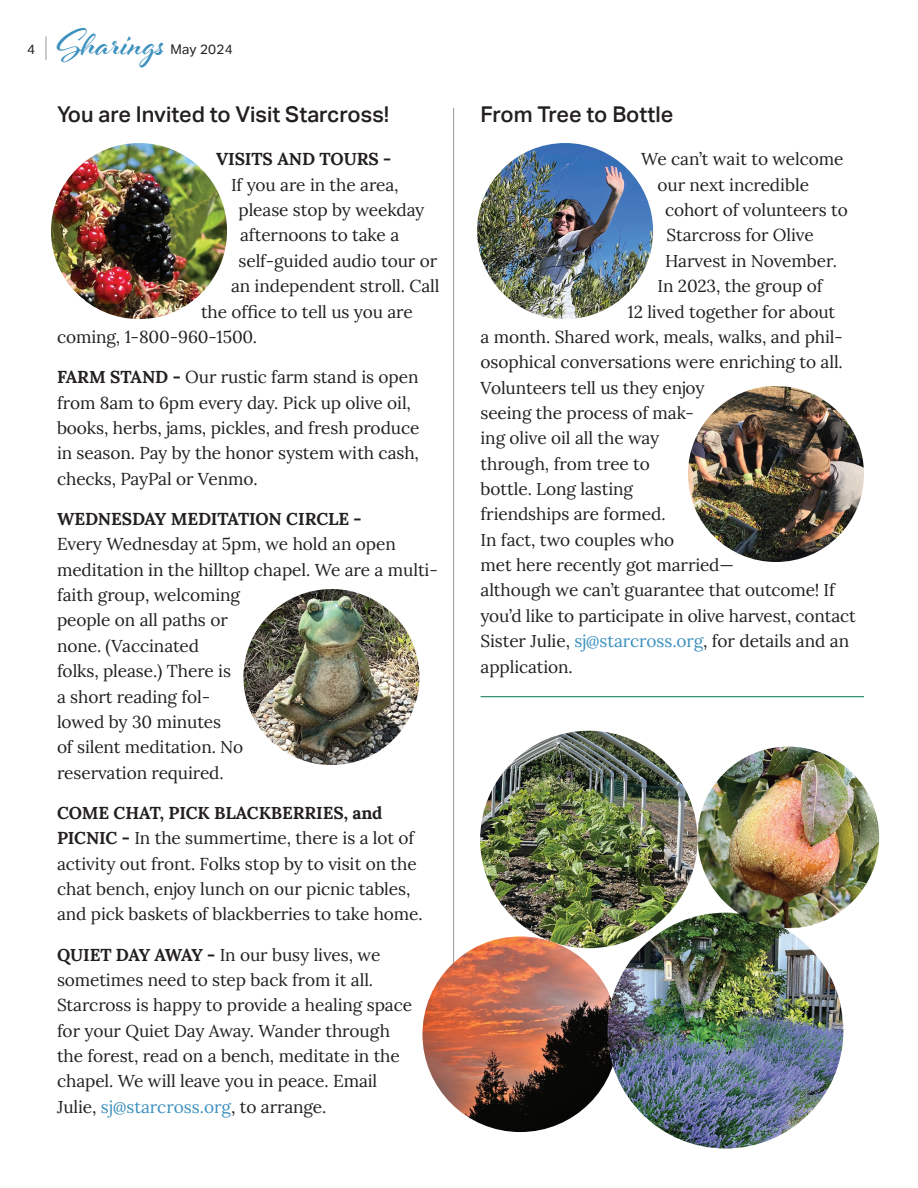
<style>
.page{position:relative;width:918px;height:1188px;background:#fff}
.page>*{position:absolute;margin:0;border:0;box-sizing:border-box;transform-origin:0 0}
.t1{font:700 40.2px "Al Fresco";color:#3d91be;scale:.96 1}
.t2{font:500 21.75px "Aktiv Grotesk";color:#231f20}
.t3{font:17.25px/25.3px "Lora";letter-spacing:-.005em;color:#231f20}
.t4{font:700 17.25px "Lora";letter-spacing:-.005em;color:#231f20}
.t5{font:13.5px "Aktiv Grotesk";letter-spacing:.02em;color:#231f20}
.s1{font-weight:700}
.s2{color:#3d91be}
</style>
<div class="page">
<svg style="left:46px;top:36px;width:1px;height:24px"></svg>
<hr style="left:453px;top:108px;width:1px;height:983px;background:#939598">
<img style="left:51px;top:143px;width:176px;height:176px;border-radius:88px">
<img style="left:243px;top:589px;width:176px;height:176px;border-radius:88px">
<img style="left:480px;top:731px;width:218px;height:217px;border-radius:109px">
<img style="left:477px;top:143px;width:176px;height:176px;border-radius:88px">
<img style="left:688px;top:386px;width:176px;height:176px;border-radius:88px">
<img style="left:422px;top:936px;width:196px;height:196px;border-radius:98px">
<img style="left:608px;top:913px;width:235px;height:236px;border-radius:118px">
<img style="left:698px;top:747px;width:181px;height:181px;border-radius:91px">
<hr style="left:481px;top:696px;width:383px;height:1px;background:#007547">
<p class="t5" style="left:27px;top:41px;width:9px">4</p>
<h1 class="t1" style="left:57px;top:17px;width:114px">Sharings</h1>
<p class="t5" style="left:170px;top:41px;width:64px">May 2024</p>
<p class="t2" style="left:57px;top:102px;width:334px">You are Invited to Visit Starcross!</p>
<p class="t4" style="left:216px;top:145px;width:177px">VISITS AND TOURS -</p>
<p class="t3" style="left:231px;top:171px;width:169px">If you are in the area,</p>
<p class="t3" style="left:239px;top:196px;width:187px">please stop by weekday</p>
<p class="t3" style="left:240px;top:222px;width:161px">afternoons to take a</p>
<p class="t3" style="left:239px;top:247px;width:200px">self-guided audio tour or</p>
<p class="t3" style="left:231px;top:272px;width:210px">an independent stroll. Call</p>
<p class="t3" style="left:201px;top:298px;width:213px">the office to tell us you are</p>
<p class="t3" style="left:57px;top:323px;width:202px">coming, 1-800-960-1500.</p>
<p class="t3" style="left:57px;top:363px;width:364px"><span class="s1">FARM STAND -</span> Our rustic farm stand is open from 8am to 6pm every day. Pick up olive oil, books, herbs, jams, pickles, and fresh produce in season. Pay by the honor system with cash, checks, PayPal or Venmo.</p>
<p class="t4" style="left:57px;top:504px;width:306px">WEDNESDAY MEDITATION CIRCLE -</p>
<p class="t3" style="left:57px;top:530px;width:382px">Every Wednesday at 5pm, we hold an open meditation in the hilltop chapel. We are a multi&shy;faith group, welcoming<br>people on all paths or<br>none. (Vaccinated<br>folks, please.) There is<br>a short reading fol-<br>lowed by 30 minutes<br>of silent meditation. No<br>reservation required.</p>
<p class="t3" style="left:57px;top:799px;width:367px"><span class="s1">COME CHAT, PICK BLACKBERRIES, and PICNIC -</span> In the summertime, there is a lot of activity out front. Folks stop by to visit on the chat bench, enjoy lunch on our picnic tables, and pick baskets of blackberries to take home.</p>
<p class="t3" style="left:57px;top:941px;width:357px"><span class="s1">QUIET DAY AWAY -</span> In our busy lives, we sometimes need to step back from it all.<br>Starcross is happy to provide a healing space for your Quiet Day Away. Wander through the forest, read on a bench, meditate in the chapel. We will leave you in peace. Email Julie, <span class="s2">sj@starcross.org</span>, to arrange.</p>
<p class="t2" style="left:481px;top:102px;width:194px">From Tree to Bottle</p>
<p class="t3" style="left:641px;top:145px;width:204px">We can’t wait to welcome</p>
<p class="t3" style="left:658px;top:171px;width:153px">our next incredible</p>
<p class="t3" style="left:665px;top:196px;width:184px">cohort of volunteers to</p>
<p class="t3" style="left:667px;top:222px;width:149px">Starcross for Olive</p>
<p class="t3" style="left:665px;top:247px;width:173px">Harvest in November.</p>
<p class="t3" style="left:658px;top:272px;width:167px">In 2023, the group of</p>
<p class="t3" style="left:628px;top:298px;width:209px">12 lived together for about</p>
<p class="t3" style="left:481px;top:323px;width:364px">a month. Shared work, meals, walks, and phil-</p>
<p class="t3" style="left:481px;top:348px;width:364px">osophical conversations were enriching to all.</p>
<p class="t3" style="left:481px;top:374px;width:226px">Volunteers tell us they enjoy</p>
<p class="t3" style="left:481px;top:399px;width:215px">seeing the process of mak-</p>
<p class="t3" style="left:481px;top:424px;width:180px">ing olive oil all the way</p>
<p class="t3" style="left:481px;top:450px;width:171px">through, from tree to</p>
<p class="t3" style="left:481px;top:475px;width:154px">bottle. Long lasting</p>
<p class="t3" style="left:481px;top:500px;width:187px">friendships are formed.</p>
<p class="t3" style="left:481px;top:526px;width:195px">In fact, two couples who</p>
<p class="t3" style="left:481px;top:551px;width:255px">met here recently got married—</p>
<p class="t3" style="left:481px;top:577px;width:356px">although we can’t guarantee that outcome! If</p>
<p class="t3" style="left:481px;top:602px;width:377px">you’d like to participate in olive harvest, contact</p>
<p class="t3" style="left:481px;top:627px;width:370px">Sister Julie, <span class="s2">sj@starcross.org</span>, for details and an</p>
<p class="t3" style="left:481px;top:653px;width:94px">application.</p>
</div>
